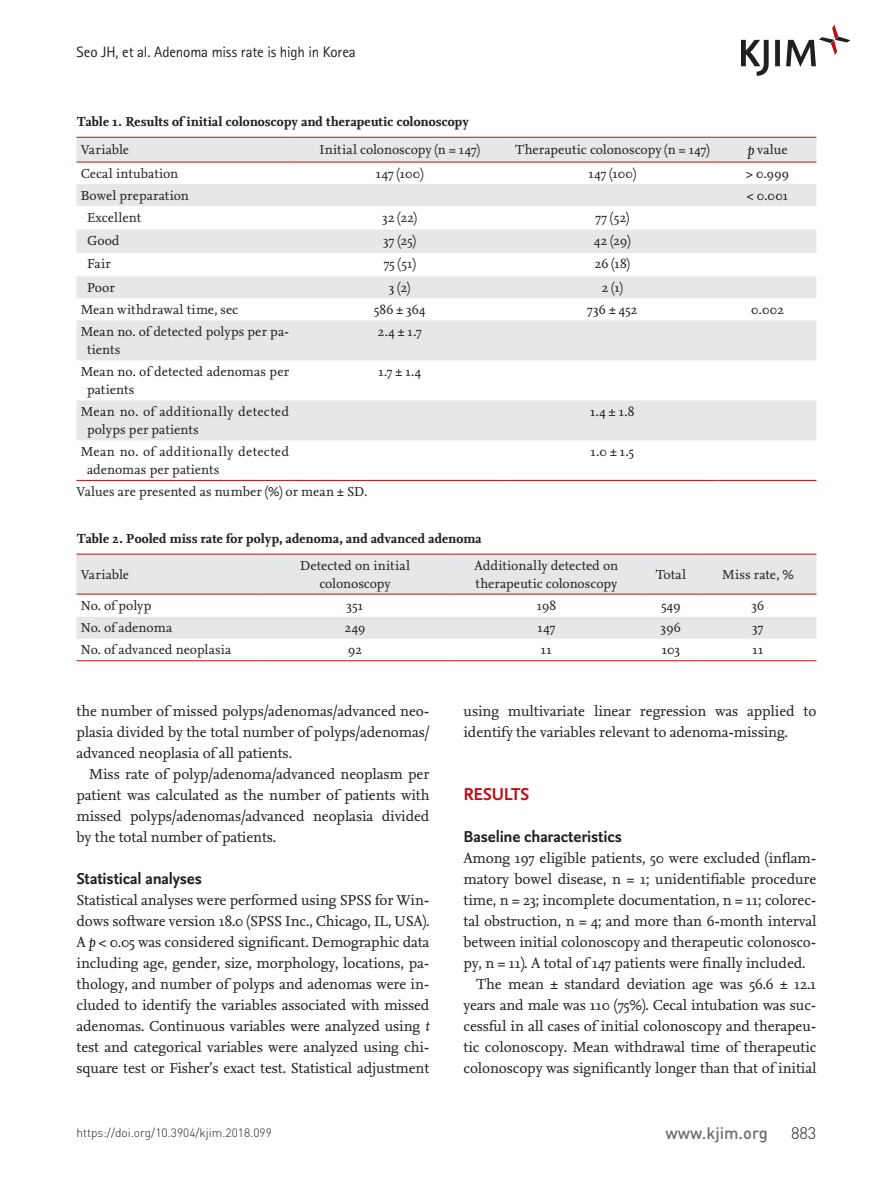
<style>
.page{position:relative;width:893px;height:1191px;background:#fff}
.page>*{position:absolute;margin:0;border:0;box-sizing:border-box;transform-origin:0 0}
.제목1{font:700 18px "Nexus Sans";letter-spacing:-.02em;color:#bb1018}
.제목2{font:700 16.5px "Nexus Sans";letter-spacing:-.01em;color:#231f20}
.t1{font:500 16.5px "DIN Pro";color:#6c6d70}
.t2{font:300 16.5px "DIN Pro";color:#231f20}
.본문첫단락{font:15px/21px "Nexus Serif";letter-spacing:-.01em;color:#231f20;text-align:justify}
.들였쓰기_본문{font:15px/21px "Nexus Serif";letter-spacing:-.01em;color:#231f20;text-align:justify}
.t3{font:15px "Rotis Sans Serif Std";letter-spacing:-.01em;color:#231f20}
.테이블{font:13.5px/18px "Nexus Serif";letter-spacing:.005em;color:#231f20}
.테이블제목{font:700 13.5px "Nexus Serif";letter-spacing:-.005em;color:#231f20}
.t4{font:300 12px "DIN Pro";color:#231f20}
.s1{font-style:italic;font-size:15px}
.s2{font-style:italic}
</style>
<div class="page">
<svg style="left:741px;top:25px;width:109px;height:51px"></svg>
<svg style="left:77px;top:138px;width:739px;height:302px;fill:#e6e7e9"></svg>
<hr style="left:77px;top:137px;width:216px;height:1px;background:#bb1018">
<hr style="left:293px;top:137px;width:213px;height:1px;background:#bb1018">
<hr style="left:506px;top:137px;width:213px;height:1px;background:#bb1018">
<hr style="left:719px;top:137px;width:97px;height:1px;background:#bb1018">
<hr style="left:77px;top:162px;width:216px;height:1px;background:#bb1018">
<hr style="left:293px;top:162px;width:213px;height:1px;background:#bb1018">
<hr style="left:506px;top:162px;width:213px;height:1px;background:#bb1018">
<hr style="left:719px;top:162px;width:97px;height:1px;background:#bb1018">
<hr style="left:77px;top:480px;width:216px;height:1px;background:#bb1018">
<hr style="left:293px;top:480px;width:213px;height:1px;background:#bb1018">
<hr style="left:506px;top:480px;width:213px;height:1px;background:#bb1018">
<hr style="left:719px;top:480px;width:97px;height:1px;background:#bb1018">
<svg style="left:77px;top:555px;width:739px;height:84px;fill:#e6e7e9"></svg>
<hr style="left:77px;top:554px;width:182px;height:1px;background:#bb1018">
<hr style="left:259px;top:554px;width:192px;height:1px;background:#bb1018">
<hr style="left:451px;top:554px;width:191px;height:1px;background:#bb1018">
<hr style="left:642px;top:554px;width:58px;height:1px;background:#bb1018">
<hr style="left:700px;top:554px;width:116px;height:1px;background:#bb1018">
<hr style="left:77px;top:594px;width:182px;height:1px;background:#bb1018">
<hr style="left:259px;top:594px;width:192px;height:1px;background:#bb1018">
<hr style="left:451px;top:594px;width:191px;height:1px;background:#bb1018">
<hr style="left:642px;top:594px;width:58px;height:1px;background:#bb1018">
<hr style="left:700px;top:594px;width:116px;height:1px;background:#bb1018">
<hr style="left:77px;top:660px;width:182px;height:1px;background:#bb1018">
<hr style="left:259px;top:660px;width:192px;height:1px;background:#bb1018">
<hr style="left:451px;top:660px;width:191px;height:1px;background:#bb1018">
<hr style="left:642px;top:660px;width:58px;height:1px;background:#bb1018">
<hr style="left:700px;top:660px;width:116px;height:1px;background:#bb1018">
<p class="t3" style="left:77px;top:43px;width:281px">Seo JH, et al. Adenoma miss rate is high in Korea</p>
<p class="테이블제목" style="left:77px;top:113px;width:394px">Table 1. Results of initial colonoscopy and therapeutic colonoscopy</p>
<p class="테이블" style="left:81px;top:140px;width:50px">Variable</p>
<p class="테이블" style="left:320px;top:140px;width:162px">Initial colonoscopy (n = 147)</p>
<p class="테이블" style="left:515px;top:140px;width:196px">Therapeutic colonoscopy (n = 147)</p>
<p class="테이블" style="left:747px;top:140px;width:42px"><span class="s1">p</span> value</p>
<p class="테이블" style="left:81px;top:164px;width:99px">Cecal intubation</p>
<p class="테이블" style="left:376px;top:164px;width:49px">147 (100)</p>
<p class="테이블" style="left:589px;top:164px;width:49px">147 (100)</p>
<p class="테이블" style="left:746px;top:164px;width:44px">&gt; 0.999</p>
<p class="테이블" style="left:81px;top:186px;width:110px">Bowel preparation</p>
<p class="테이블" style="left:747px;top:186px;width:43px">&lt; 0.001</p>
<p class="테이블" style="left:87px;top:208px;width:55px">Excellent</p>
<p class="테이블" style="left:383px;top:208px;width:36px">32 (22)</p>
<p class="테이블" style="left:595px;top:208px;width:35px">77 (52)</p>
<p class="테이블" style="left:87px;top:231px;width:34px">Good</p>
<p class="테이블" style="left:384px;top:231px;width:34px">37 (25)</p>
<p class="테이블" style="left:594px;top:231px;width:38px">42 (29)</p>
<p class="테이블" style="left:87px;top:255px;width:25px">Fair</p>
<p class="테이블" style="left:384px;top:255px;width:34px">75 (51)</p>
<p class="테이블" style="left:595px;top:255px;width:37px">26 (18)</p>
<p class="테이블" style="left:87px;top:278px;width:29px">Poor</p>
<p class="테이블" style="left:389px;top:278px;width:23px">3 (2)</p>
<p class="테이블" style="left:602px;top:278px;width:23px">2 (1)</p>
<p class="테이블" style="left:81px;top:300px;width:159px">Mean withdrawal time, sec</p>
<p class="테이블" style="left:374px;top:300px;width:53px">586 ± 364</p>
<p class="테이블" style="left:587px;top:300px;width:52px">736 ± 452</p>
<p class="테이블" style="left:751px;top:300px;width:34px">0.002</p>
<p class="테이블" style="left:87px;top:322px;width:203px;text-indent:-6px">Mean no. of detected polyps per pa&shy;tients</p>
<p class="테이블" style="left:378px;top:322px;width:46px">2.4 ± 1.7</p>
<p class="테이블" style="left:87px;top:362px;width:203px;text-indent:-6px">Mean no. of detected adenomas per patients</p>
<p class="테이블" style="left:378px;top:362px;width:44px">1.7 ± 1.4</p>
<p class="테이블" style="left:87px;top:402px;width:203px;text-indent:-6px">Mean no. of additionally detected polyps per patients</p>
<p class="테이블" style="left:590px;top:402px;width:46px">1.4 ± 1.8</p>
<p class="테이블" style="left:87px;top:442px;width:203px;text-indent:-6px">Mean no. of additionally detected adenomas per patients</p>
<p class="테이블" style="left:591px;top:442px;width:45px">1.0 ± 1.5</p>
<p class="테이블" style="left:77px;top:482px;width:292px">Values are presented as number (%) or mean ± SD.</p>
<p class="테이블제목" style="left:77px;top:530px;width:406px">Table 2. Pooled miss rate for polyp, adenoma, and advanced adenoma</p>
<p class="테이블" style="left:81px;top:565px;width:50px">Variable</p>
<p class="테이블" style="left:300px;top:556px;width:112px">Detected on initial</p>
<p class="테이블" style="left:319px;top:574px;width:73px">colonoscopy</p>
<p class="테이블" style="left:474px;top:556px;width:145px">Additionally detected on</p>
<p class="테이블" style="left:476px;top:574px;width:143px">therapeutic colonoscopy</p>
<p class="테이블" style="left:656px;top:565px;width:32px">Total</p>
<p class="테이블" style="left:722px;top:565px;width:73px">Miss rate, %</p>
<p class="테이블" style="left:81px;top:596px;width:72px">No. of polyp</p>
<p class="테이블" style="left:347px;top:596px;width:18px">351</p>
<p class="테이블" style="left:537px;top:596px;width:21px">198</p>
<p class="테이블" style="left:661px;top:596px;width:21px">549</p>
<p class="테이블" style="left:752px;top:596px;width:14px">36</p>
<p class="테이블" style="left:81px;top:618px;width:93px">No. of adenoma</p>
<p class="테이블" style="left:345px;top:618px;width:22px">249</p>
<p class="테이블" style="left:537px;top:618px;width:19px">147</p>
<p class="테이블" style="left:661px;top:618px;width:21px">396</p>
<p class="테이블" style="left:752px;top:618px;width:13px">37</p>
<p class="테이블" style="left:81px;top:640px;width:152px">No. of advanced neoplasia</p>
<p class="테이블" style="left:348px;top:640px;width:15px">92</p>
<p class="테이블" style="left:541px;top:640px;width:13px">11</p>
<p class="테이블" style="left:662px;top:640px;width:20px">103</p>
<p class="테이블" style="left:752px;top:640px;width:13px">11</p>
<p class="본문첫단락" style="left:77px;top:700px;width:354px">the number of missed polyps/adenomas/advanced neo&shy;plasia divided by the total number of polyps/adenomas/ advanced neoplasia of all patients.</p>
<p class="들였쓰기_본문" style="left:77px;top:763px;width:354px;text-indent:13px">Miss rate of polyp/adenoma/advanced neoplasm per patient was calculated as the number of patients with missed polyps/adenomas/advanced neoplasia divided by the total number of patients.</p>
<p class="제목2" style="left:77px;top:868px;width:127px">Statistical analyses</p>
<p class="본문첫단락" style="left:77px;top:889px;width:354px">Statistical analyses were performed using SPSS for Win&shy;dows software version 18.0 (SPSS Inc., Chicago, IL, USA).<br>A <span class="s2">p</span> &lt; 0.05 was considered significant. Demographic data including age, gender, size, morphology, locations, pa&shy;thology, and number of polyps and adenomas were in&shy;cluded to identify the variables associated with missed adenomas. Continuous variables were analyzed using <span class="s2">t </span>test and categorical variables were analyzed using chi&shy;square test or Fisher’s exact test. Statistical adjustment</p>
<p class="본문첫단락" style="left:463px;top:700px;width:354px">using multivariate linear regression was applied to identify the variables relevant to adenoma-missing.</p>
<p class="제목1" style="left:463px;top:782px;width:67px">RESULTS</p>
<p class="제목2" style="left:463px;top:826px;width:160px">Baseline characteristics</p>
<p class="본문첫단락" style="left:463px;top:847px;width:354px">Among 197 eligible patients, 50 were excluded (inflam&shy;matory bowel disease, n = 1; unidentifiable procedure time, n = 23; incomplete documentation, n = 11; colorec&shy;tal obstruction, n = 4; and more than 6-month interval between initial colonoscopy and therapeutic colonosco&shy;py, n = 11). A total of 147 patients were finally included.</p>
<p class="들였쓰기_본문" style="left:463px;top:973px;width:354px;text-indent:13px">The mean ± standard deviation age was 56.6 ± 12.1 years and male was 110 (75%). Cecal intubation was suc&shy;cessful in all cases of initial colonoscopy and therapeu&shy;tic colonoscopy. Mean withdrawal time of therapeutic colonoscopy was significantly longer than that of initial</p>
<p class="t4" style="left:77px;top:1124px;width:197px">https://doi.org/10.3904/kjim.2018.099</p>
<p class="t1" style="left:666px;top:1121px;width:104px">www.kjim.org</p>
<p class="t2" style="left:791px;top:1121px;width:27px">883</p>
</div>
